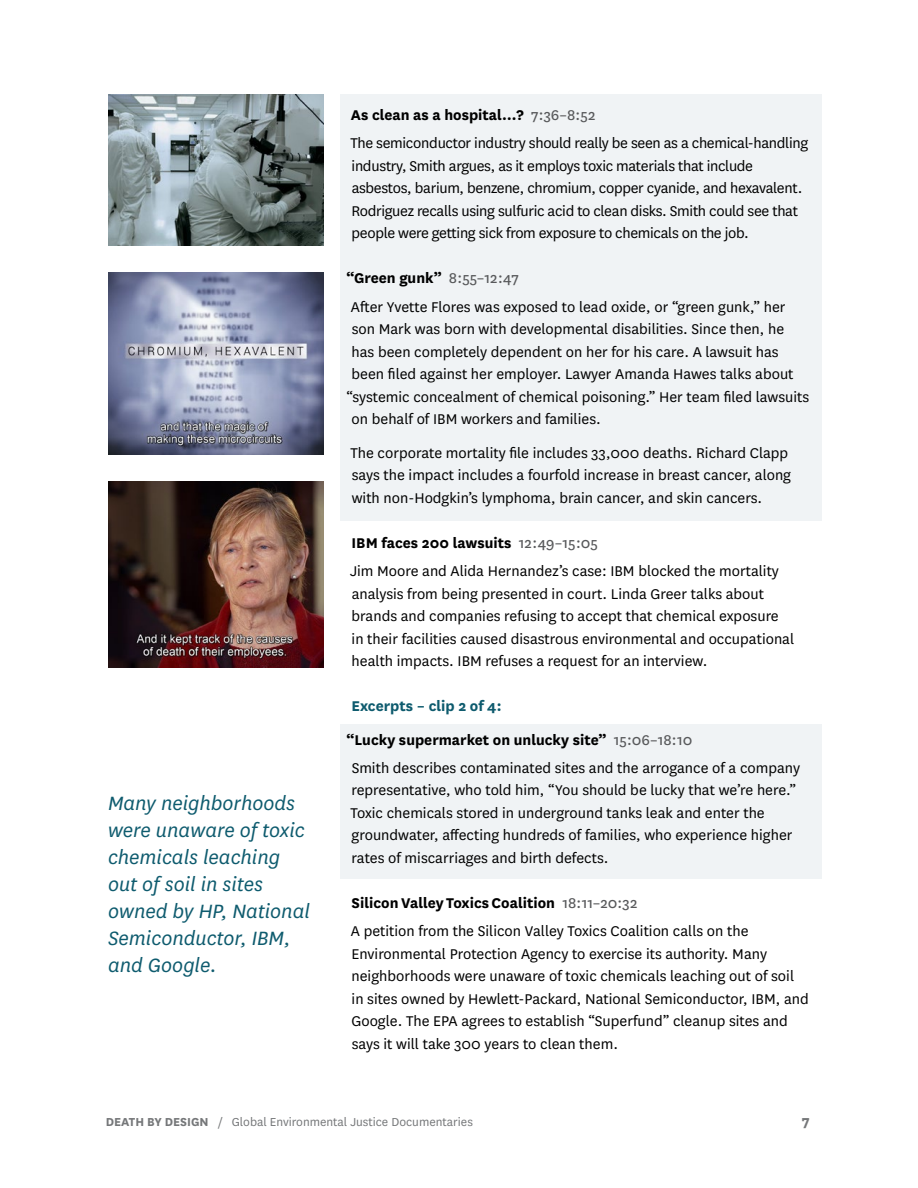
<style>
.page{position:relative;width:918px;height:1188px;background:#fff}
.page>*{position:absolute;margin:0;border:0;box-sizing:border-box;transform-origin:0 0}
.t1{font:italic 22.5px/27px "National";color:#0e5b6e}
.t2{font:16.5px/22.5px "National";color:#000}
.t3{font:16.5px/22.5px "National";letter-spacing:-.02em;color:#000}
.t4{font:700 16.5px/33.8px "National";color:#000}
.t5{font:700 16.5px "National";color:#757779}
.t6{font:13.5px "National";color:#757779}
.s1{font-weight:700}
.s2{color:#58595b}
.s3{color:#0e5b6e}
.s4{font-weight:400;color:#58595b}
</style>
<div class="page">
<div style="left:340px;top:94px;width:482px;height:427px;background:#f0f3f5"></div>
<div style="left:340px;top:725px;width:482px;height:154px;background:#f0f3f5"></div>
<img style="left:108px;top:94px;width:216px;height:151px">
<img style="left:108px;top:272px;width:216px;height:183px">
<img style="left:108px;top:482px;width:216px;height:185px">
<h1 class="t1" style="left:108px;top:789px;width:203px">Many neighborhoods were unaware oftoxic chemicals leaching out ofsoil in sites owned by HP, National<br>Semiconductor, IBM, and Google.</h1>
<p class="t3" style="left:350px;top:100px;width:459px;line-height:28.2px"><span class="s1">As clean as a hospital…?</span> <span class="s2">7:36–8:52<br></span>The semiconductor industry should really be seen as a chemical-handling</p>
<p class="t3" style="left:351px;top:154px;width:453px">industry, Smith argues, as it employs toxic materials that include asbestos, barium, benzene, chromium, copper cyanide, and hexavalent.<br>Rodriguez recalls using sulfuric acid to clean disks. Smith could see that people were getting sick from exposure to chemicals on the job.</p>
<p class="t2" style="left:347px;top:264px;width:441px;line-height:28.2px"><span class="s1">“Green gunk”</span> <span class="s2">8:55–12:47<br></span>After Yvette Flores was exposed to lead oxide, or “green gunk,” her</p>
<p class="t2" style="left:352px;top:317px;width:434px">son Mark was born with developmental disabilities. Since then, he</p>
<p class="t2" style="left:352px;top:340px;width:429px">has been completely dependent on her for his care. A lawsuit has</p>
<p class="t2" style="left:352px;top:362px;width:444px">been fled against her employer. Lawyer Amanda Hawes talks about</p>
<p class="t2" style="left:346px;top:385px;width:464px">“systemic concealment of chemical poisoning.” Her team fled lawsuits</p>
<p class="t2" style="left:352px;top:407px;width:251px">on behalf of IBM workers and families.</p>
<p class="t2" style="left:350px;top:441px;width:442px">The corporate mortality fle includes 33,000 deaths. Richard Clapp says the impact includes a fourfold increase in breast cancer, along with non-Hodgkin’s lymphoma, brain cancer, and skin cancers.</p>
<p class="t2" style="left:350px;top:528px;width:430px;line-height:28.2px"><span class="s1">IBM faces 200 lawsuits</span> <span class="s2">12:49–15:05<br></span>Jim Moore and Alida Hernandez’s case: IBM blocked the mortality</p>
<p class="t2" style="left:352px;top:582px;width:444px">analysis from being presented in court. Linda Greer talks about brands and companies refusing to accept that chemical exposure in their facilities caused disastrous environmental and occupational health impacts. IBM refuses a request for an interview.</p>
<p class="t4" style="left:347px;top:688px;width:348px;text-indent:5px"><span class="s3">Excerpts – clip 2 of 4:<br></span>“Lucky supermarket on unlucky site” <span class="s4">15:06–18:10</span></p>
<p class="t2" style="left:350px;top:756px;width:451px">Smith describes contaminated sites and the arrogance of a company representative, who told him, “You should be lucky that we’re here.” Toxic chemicals stored in underground tanks leak and enter the groundwater, afecting hundreds of families, who experience higher rates of miscarriages and birth defects.</p>
<p class="t2" style="left:351px;top:888px;width:399px;line-height:28.2px"><span class="s1">Silicon Valley Toxics Coalition</span> <span class="s2">18:11–20:32<br></span>A petition from the Silicon Valley Toxics Coalition calls on the</p>
<p class="t2" style="left:351px;top:942px;width:459px">Environmental Protection Agency to exercise its authority. Many neighborhoods were unaware of toxic chemicals leaching out of soil in sites owned by Hewlett-Packard, National Semiconductor, IBM, and Google. The EPA agrees to establish “Superfund” cleanup sites and says it will take 300 years to clean them.</p>
<p class="t6" style="left:106px;top:1113px;width:369px"><span class="s1">DEATH BY DESIGN</span> / Global Environmental Justice Documentaries</p>
<p class="t5" style="left:802px;top:1109px;width:10px">7</p>
</div>
